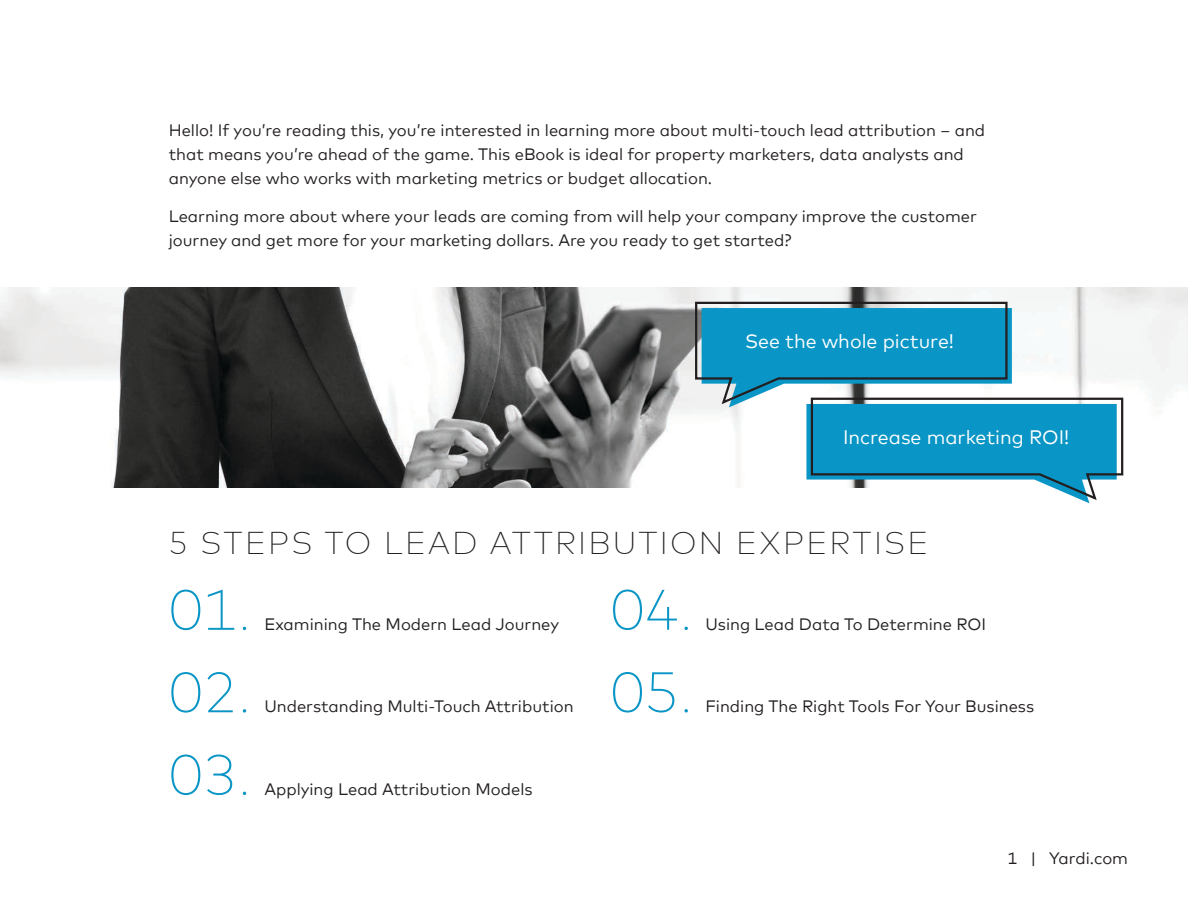
<style>
.page{position:relative;width:1188px;height:918px;background:#fff}
.page>*{position:absolute;margin:0;border:0;box-sizing:border-box;transform-origin:0 0}
.t1{font:200 57px/82.5px "Mark Offc Pro";color:#0995c5;text-align:justify}
.t2{font:200 31.5px "Mark Offc Pro";letter-spacing:.07em;color:#231f20}
.t3{font:19.5px "Mark Offc Pro";color:#fff}
.t4{font:16.5px/24px "Mark Offc Pro";color:#231f20}
</style>
<div class="page">
<img style="left:0;top:287px;width:1188px;height:200px">
<svg style="left:694px;top:301px;width:430px;height:202px"></svg>
<p class="t4" style="left:169px;top:117px;width:818px">Hello! If you’re reading this, you’re interested in learning more about multi-touch lead attribution – and that means you’re ahead of the game. This eBook is ideal for property marketers, data analysts and anyone else who works with marketing metrics or budget allocation.</p>
<p class="t4" style="left:169px;top:203px;width:810px">Learning more about where your leads are coming from will help your company improve the customer journey and get more for your marketing dollars. Are you ready to get started?</p>
<p class="t3" style="left:745px;top:327px;width:211px">See the whole picture!</p>
<p class="t3" style="left:843px;top:423px;width:228px">Increase marketing ROI!</p>
<h2 class="t2" style="left:169px;top:519px;width:761px">5 STEPS TO LEAD ATTRIBUTION EXPERTISE</h2>
<h1 class="t1" style="left:169px;top:564px;width:85px">01.<br>02.<br>03.</h1>
<h1 class="t1" style="left:610px;top:564px;width:85px">04.<br>05.</h1>
<p class="t4" style="left:705px;top:611px;width:282px">Using Lead Data To Determine ROI</p>
<p class="t4" style="left:264px;top:611px;width:296px">Examining The Modern Lead Journey</p>
<p class="t4" style="left:705px;top:693px;width:330px">Finding The Right Tools For Your Business</p>
<p class="t4" style="left:264px;top:693px;width:311px">Understanding Multi-Touch Attribution</p>
<p class="t4" style="left:264px;top:776px;width:270px">Applying Lead Attribution Models</p>
<p class="t4" style="left:1007px;top:845px;width:122px">1 | Yardi.com</p>
</div>
